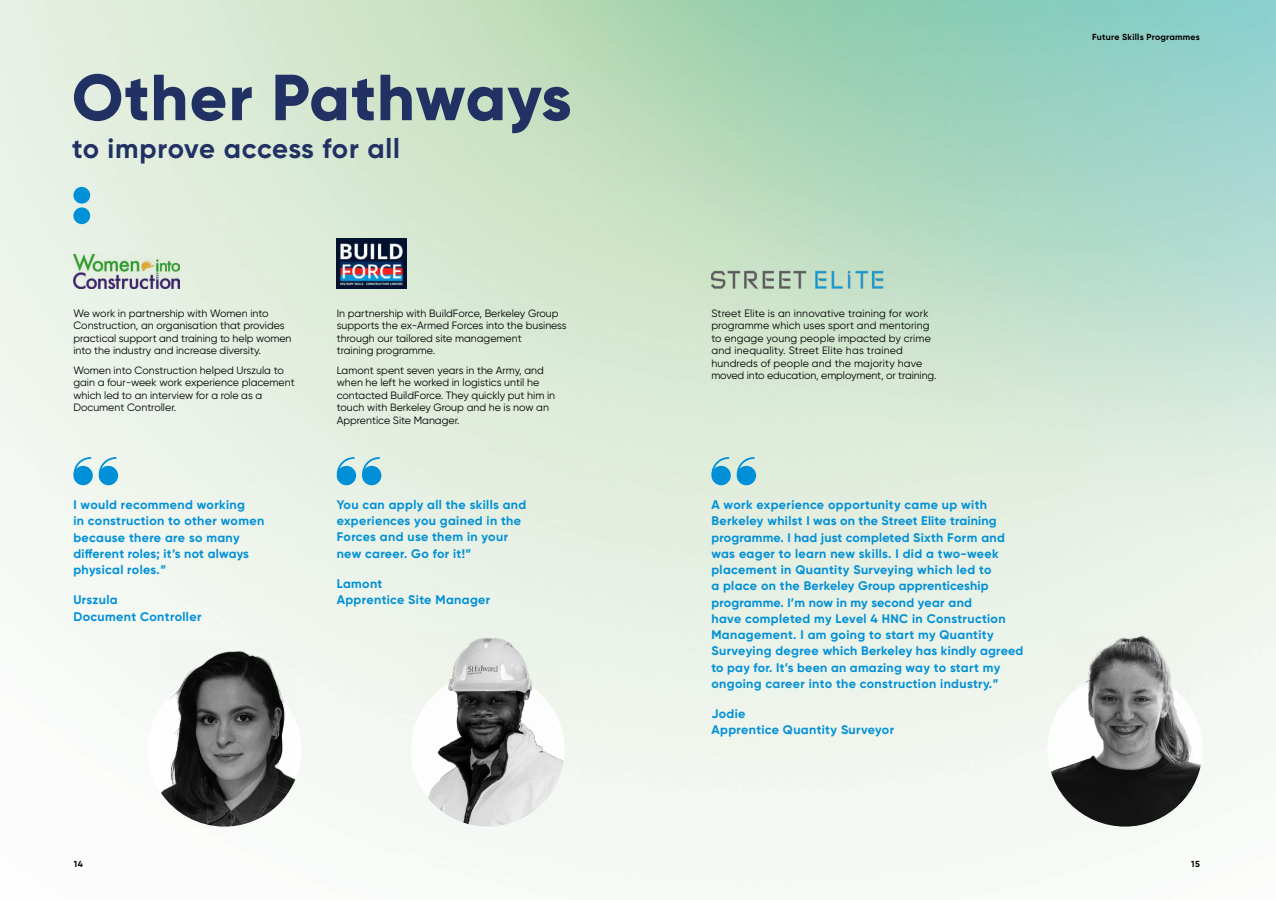
<style>
.page{position:relative;width:1276px;height:900px;background:#fff}
.page>*{position:absolute;margin:0;border:0;box-sizing:border-box;transform-origin:0 0}
.t1{font:800 65px "Gilroy";letter-spacing:.01em;color:#213164}
.t2{font:700 27.5px "Gilroy";letter-spacing:.02em;color:#213164}
.t3{font:700 12.5px/16.2px "Gilroy";letter-spacing:.03em;color:#0090d7}
.t4{font:10.62px/12.5px "Gilroy";color:#000}
.t5{font:700 8.75px "Gilroy";letter-spacing:.03em;color:#000}
</style>
<div class="page">
<img style="left:0;top:0;width:1276px;height:860px">
<div style="left:711px;top:466px;width:20px;height:19px;background:#0090d7;border-radius:50%"></div>
<svg style="left:710px;top:456px;width:20px;height:20px"></svg>
<div style="left:736px;top:466px;width:20px;height:19px;background:#0090d7;border-radius:50%"></div>
<svg style="left:736px;top:456px;width:19px;height:20px"></svg>
<div style="left:73px;top:466px;width:20px;height:19px;background:#0090d7;border-radius:50%"></div>
<svg style="left:73px;top:456px;width:19px;height:20px"></svg>
<div style="left:99px;top:466px;width:19px;height:19px;background:#0090d7;border-radius:50%"></div>
<svg style="left:98px;top:456px;width:20px;height:20px"></svg>
<div style="left:337px;top:466px;width:19px;height:19px;background:#0090d7;border-radius:50%"></div>
<div style="left:362px;top:466px;width:19px;height:19px;background:#0090d7;border-radius:50%"></div>
<svg style="left:336px;top:456px;width:45px;height:20px"></svg>
<img style="left:411px;top:673px;width:153px;height:154px;border-radius:77px">
<img style="left:418px;top:633px;width:138px;height:146px">
<img style="left:74px;top:255px;width:105px;height:34px">
<img style="left:337px;top:238px;width:70px;height:51px">
<img style="left:711px;top:271px;width:194px;height:18px">
<img style="left:1047px;top:672px;width:155px;height:155px;border-radius:78px">
<img style="left:1061px;top:630px;width:127px;height:145px">
<div style="left:148px;top:673px;width:153px;height:154px;background:#fff;border-radius:50%"></div>
<img style="left:161px;top:673px;width:134px;height:154px">
<img style="left:161px;top:647px;width:132px;height:132px">
<div style="left:73px;top:187px;width:17px;height:17px;background:#0090d7;border-radius:50%"></div>
<div style="left:73px;top:207px;width:17px;height:17px;background:#0090d7;border-radius:50%"></div>
<h1 class="t1" style="left:72px;top:57px;width:501px">Other Pathways</h1>
<h2 class="t2" style="left:72px;top:131px;width:329px">to improve access for all</h2>
<p class="t4" style="left:73px;top:307px;width:219px">We work in partnership with Women into Construction, an organisation that provides practical support and training to help women into the industry and increase diversity.</p>
<p class="t4" style="left:73px;top:364px;width:223px">Women into Construction helped Urszula to gain a four-week work experience placement which led to an interview for a role as a Document Controller.</p>
<p class="t3" style="left:73px;top:496px;width:192px">I would recommend working<br>in construction to other women because there are so many different roles; it’s not always physical roles.”</p>
<p class="t3" style="left:73px;top:592px;width:130px">Urszula<br>Document Controller</p>
<p class="t4" style="left:337px;top:307px;width:231px">In partnership with BuildForce, Berkeley Group supports the ex-Armed Forces into the business through our tailored site management<br>training programme.</p>
<p class="t4" style="left:337px;top:364px;width:220px">Lamont spent seven years in the Army, and when he left he worked in logistics until he contacted BuildForce. They quickly put him in touch with Berkeley Group and he is now an Apprentice Site Manager.</p>
<p class="t3" style="left:337px;top:496px;width:191px">You can apply all the skills and experiences you gained in the<br>Forces and use them in your new career. Go for it!”</p>
<p class="t3" style="left:337px;top:576px;width:155px">Lamont<br>Apprentice Site Manager</p>
<p class="t5" style="left:1092px;top:32px;width:109px">Future Skills Programmes</p>
<p class="t4" style="left:711px;top:307px;width:227px">Street Elite is an innovative training for work programme which uses sport and mentoring to engage young people impacted by crime and inequality. Street Elite has trained hundreds of people and the majority have moved into education, employment, or training.</p>
<p class="t3" style="left:711px;top:496px;width:313px">A work experience opportunity came up with Berkeley whilst I was on the Street Elite training programme. I had just completed Sixth Form and was eager to learn new skills. I did a two-week placement in Quantity Surveying which led to<br>a place on the Berkeley Group apprenticeship programme. I’m now in my second year and<br>have completed my Level 4 HNC in Construction Management. I am going to start my Quantity Surveying degree which Berkeley has kindly agreed to pay for. It’s been an amazing way to start my ongoing career into the construction industry.”</p>
<p class="t3" style="left:711px;top:706px;width:184px">Jodie<br>Apprentice Quantity Surveyor</p>
<p class="t5" style="left:74px;top:858px;width:11px">14</p>
<p class="t5" style="left:1191px;top:858px;width:10px">15</p>
</div>
